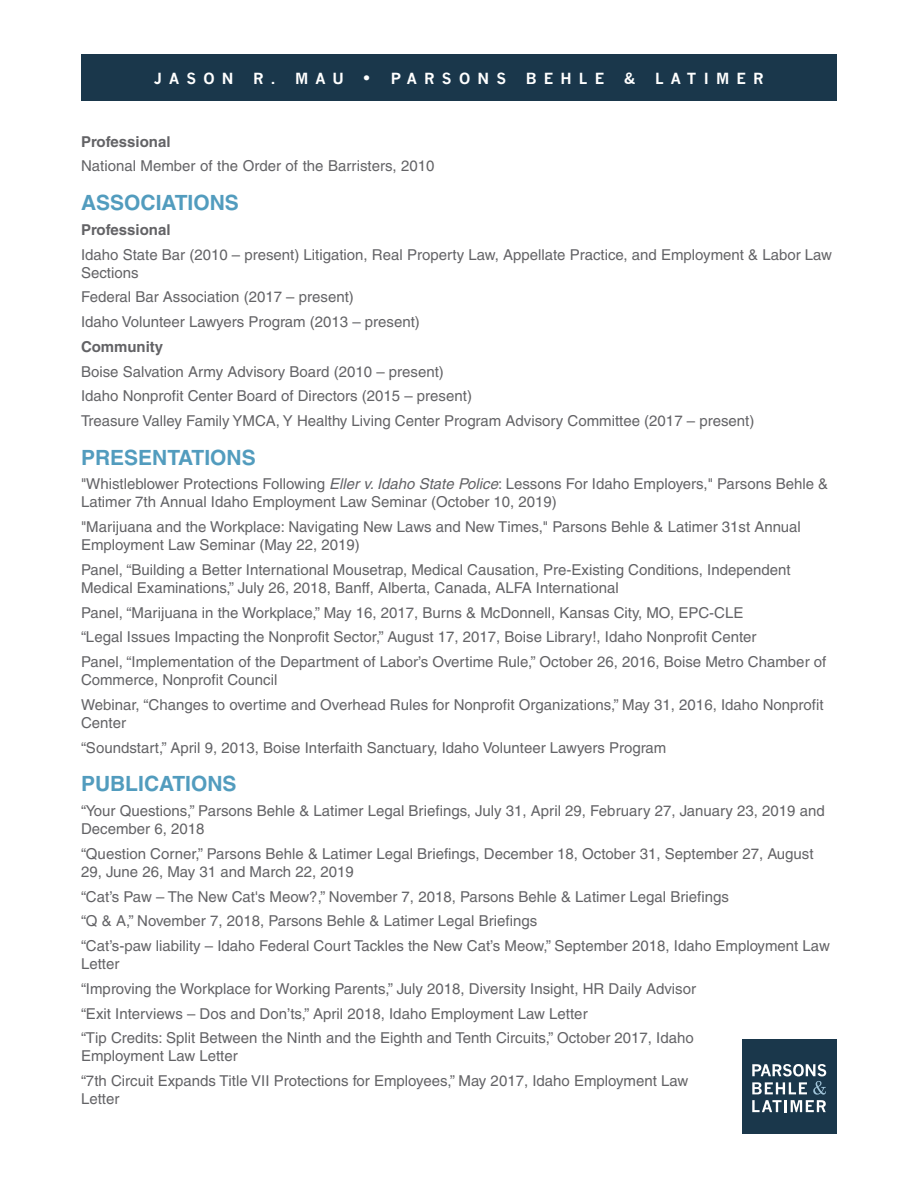
<style>
.page{position:relative;width:918px;height:1188px;background:#fff}
.page>*{position:absolute;margin:0;border:0;box-sizing:border-box;transform-origin:0 0}
.t1{font:700 21px "Helvetica CE";color:#529cbe}
.lists{font:15px/18px "Helvetica CE";color:#636366}
.lists-2{font:700 15px "Helvetica CE";color:#636366}
.t2{font:700 15px "News Gothic";letter-spacing:.48em;color:#fff}
.s1{font-size:18px}
.s2{font-style:italic}
</style>
<div class="page">
<div style="left:81px;top:54px;width:756px;height:47px;background:#1a374b"></div>
<div style="left:742px;top:1040px;width:95px;height:94px;background:#1a374b"></div>
<svg style="left:752px;top:1064px;width:74px;height:48px"></svg>
<p class="t2" style="left:154px;top:70px;width:81px">JASON</p>
<p class="t2" style="left:253px;top:70px;width:118px">R. MAU <span class="s1">•</span></p>
<p class="t2" style="left:391px;top:70px;width:117px">PARSONS</p>
<p class="t2" style="left:526px;top:70px;width:80px">BEHLE</p>
<p class="t2" style="left:624px;top:70px;width:13px">&amp;</p>
<p class="t2" style="left:655px;top:70px;width:110px">LATIMER</p>
<p class="lists-2" style="left:81px;top:132px;width:91px">Professional</p>
<p class="lists" style="left:81px;top:157px;width:355px">National Member of the Order of the Barristers, 2010</p>
<p class="t1" style="left:81px;top:190px;width:159px">ASSOCIATIONS</p>
<p class="lists-2" style="left:81px;top:220px;width:91px">Professional</p>
<p class="lists" style="left:81px;top:245px;width:753px">Idaho State Bar (2010 – present) Litigation, Real Property Law, Appellate Practice, and Employment &amp; Labor Law<br>Sections</p>
<p class="lists" style="left:81px;top:288px;width:274px">Federal Bar Association (2017 – present)</p>
<p class="lists" style="left:81px;top:313px;width:340px">Idaho Volunteer Lawyers Program (2013 – present)</p>
<p class="lists-2" style="left:81px;top:337px;width:84px">Community</p>
<p class="lists" style="left:81px;top:362px;width:364px">Boise Salvation Army Advisory Board (2010 – present)</p>
<p class="lists" style="left:81px;top:387px;width:393px">Idaho Nonprofit Center Board of Directors (2015 – present)</p>
<p class="lists" style="left:81px;top:412px;width:675px">Treasure Valley Family YMCA, Y Healthy Living Center Program Advisory Committee (2017 – present)</p>
<p class="t1" style="left:81px;top:445px;width:176px">PRESENTATIONS</p>
<p class="lists" style="left:81px;top:475px;width:749px">"Whistleblower Protections Following <span class="s2">Eller v. Idaho State Police</span>: Lessons For Idaho Employers," Parsons Behle &amp;<br>Latimer 7th Annual Idaho Employment Law Seminar (October 10, 2019)</p>
<p class="lists" style="left:81px;top:518px;width:721px">"Marijuana and the Workplace: Navigating New Laws and New Times," Parsons Behle &amp; Latimer 31st Annual<br>Employment Law Seminar (May 22, 2019)</p>
<p class="lists" style="left:81px;top:561px;width:711px">Panel, “Building a Better International Mousetrap, Medical Causation, Pre-Existing Conditions, Independent<br>Medical Examinations,” July 26, 2018, Banff, Alberta, Canada, ALFA International</p>
<p class="lists" style="left:81px;top:603px;width:664px">Panel, “Marijuana in the Workplace,” May 16, 2017, Burns &amp; McDonnell, Kansas City, MO, EPC-CLE</p>
<p class="lists" style="left:81px;top:628px;width:677px">“Legal Issues Impacting the Nonprofit Sector,” August 17, 2017, Boise Library!, Idaho Nonprofit Center</p>
<p class="lists" style="left:81px;top:653px;width:747px">Panel, “Implementation of the Department of Labor’s Overtime Rule,” October 26, 2016, Boise Metro Chamber of<br>Commerce, Nonprofit Council</p>
<p class="lists" style="left:81px;top:696px;width:744px">Webinar, “Changes to overtime and Overhead Rules for Nonprofit Organizations,” May 31, 2016, Idaho Nonprofit<br>Center</p>
<p class="lists" style="left:81px;top:738px;width:587px">“Soundstart,” April 9, 2013, Boise Interfaith Sanctuary, Idaho Volunteer Lawyers Program</p>
<p class="t1" style="left:81px;top:771px;width:157px">PUBLICATIONS</p>
<p class="lists" style="left:81px;top:802px;width:745px">“Your Questions,” Parsons Behle &amp; Latimer Legal Briefings, July 31, April 29, February 27, January 23, 2019 and<br>December 6, 2018</p>
<p class="lists" style="left:81px;top:845px;width:734px">“Question Corner,” Parsons Behle &amp; Latimer Legal Briefings, December 18, October 31, September 27, August<br>29, June 26, May 31 and March 22, 2019</p>
<p class="lists" style="left:81px;top:887px;width:649px">“Cat’s Paw – The New Cat's Meow?,” November 7, 2018, Parsons Behle &amp; Latimer Legal Briefings</p>
<p class="lists" style="left:81px;top:912px;width:458px">“Q &amp; A,” November 7, 2018, Parsons Behle &amp; Latimer Legal Briefings</p>
<p class="lists" style="left:81px;top:937px;width:750px">“Cat’s-paw liability – Idaho Federal Court Tackles the New Cat’s Meow,” September 2018, Idaho Employment Law<br>Letter</p>
<p class="lists" style="left:81px;top:980px;width:617px">“Improving the Workplace for Working Parents,” July 2018, Diversity Insight, HR Daily Advisor</p>
<p class="lists" style="left:81px;top:1004px;width:508px">“Exit Interviews – Dos and Don’ts,” April 2018, Idaho Employment Law Letter</p>
<p class="lists" style="left:81px;top:1029px;width:614px">“Tip Credits: Split Between the Ninth and the Eighth and Tenth Circuits,” October 2017, Idaho<br>Employment Law Letter</p>
<p class="lists" style="left:81px;top:1072px;width:609px">“7th Circuit Expands Title VII Protections for Employees,” May 2017, Idaho Employment Law<br>Letter</p>
</div>
